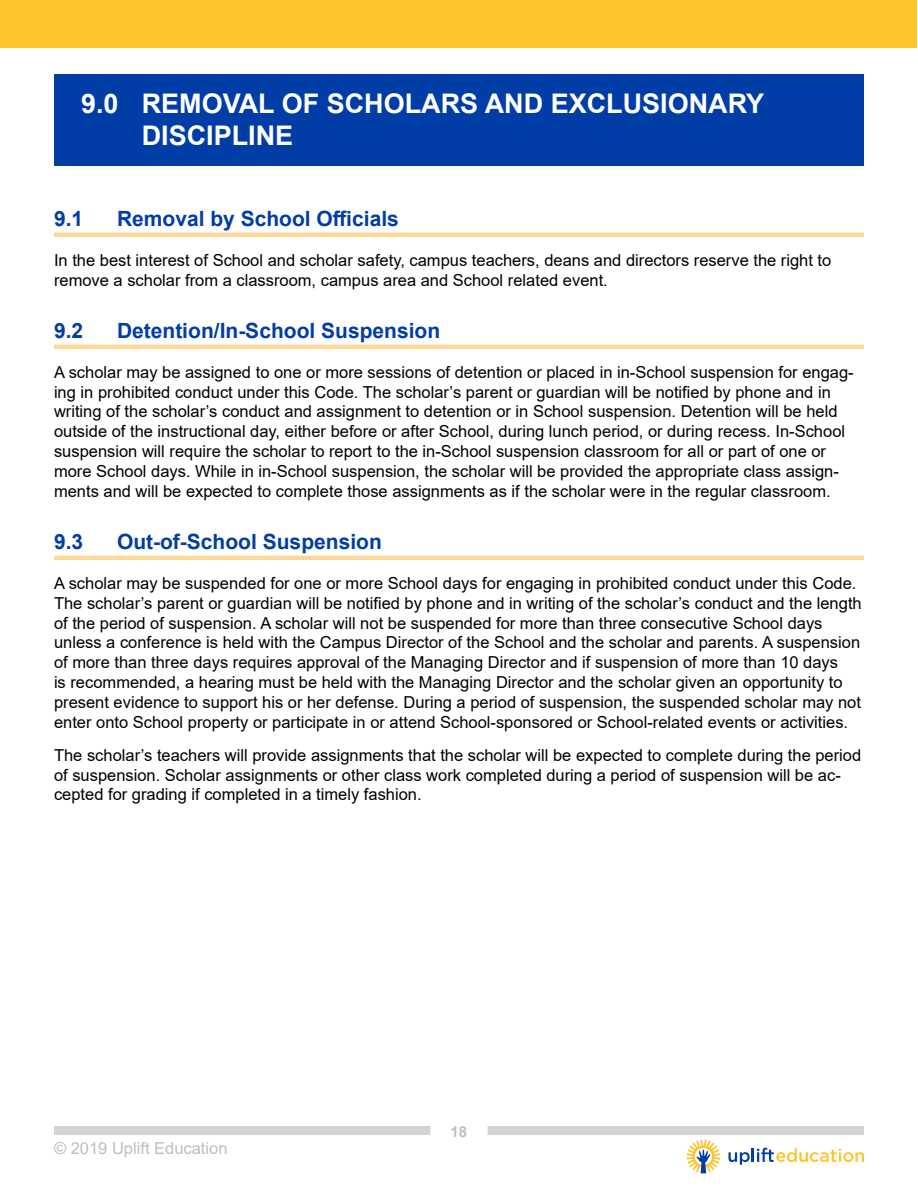
<style>
.page{position:relative;width:918px;height:1188px;background:#fff}
.page>*{position:absolute;margin:0;border:0;box-sizing:border-box;transform-origin:0 0}
.t1{font:700 27px/32.4px "Arial";color:#fff}
.t2{font:700 21px "Arial";color:#003da6}
.t3{font:16.5px/19.8px "Arial";color:#000}
.t4{font:16.5px "Arial";color:#bcbec0}
.t5{font:700 15px "Arial";color:#bcbec0}
</style>
<div class="page">
<div style="left:54px;top:1126px;width:810px;height:9px;background:#d1d3d4"></div>
<div style="left:430px;top:1120px;width:58px;height:17px;background:#fff"></div>
<div style="left:0;top:0;width:917px;height:48px;background:#ffc52b"></div>
<svg style="left:729px;top:1148px;width:135px;height:17px"></svg>
<svg style="left:687px;top:1140px;width:33px;height:33px"></svg>
<div style="left:54px;top:74px;width:810px;height:92px;background:#003da6"></div>
<hr style="left:54px;top:233px;width:810px;height:4px;background:#ffd899">
<hr style="left:54px;top:345px;width:810px;height:4px;background:#ffd899">
<hr style="left:54px;top:556px;width:810px;height:4px;background:#ffd899">
<h1 class="t1" style="left:142px;top:87px;width:624px;text-indent:-61px">9.0 REMOVAL OF SCHOLARS AND EXCLUSIONARY<br>DISCIPLINE</h1>
<p class="t2" style="left:54px;top:204px;width:31px">9.1</p>
<p class="t2" style="left:117px;top:204px;width:283px">Removal by School Officials</p>
<p class="t3" style="left:54px;top:250px;width:779px">In the best interest of School and scholar safety, campus teachers, deans and directors reserve the right to remove a scholar from a classroom, campus area and School related event.</p>
<p class="t2" style="left:54px;top:316px;width:31px">9.2</p>
<p class="t2" style="left:117px;top:316px;width:325px">Detention/In-School Suspension</p>
<p class="t3" style="left:54px;top:362px;width:801px">A scholar may be assigned to one or more sessions of detention or placed in in-School suspension for engag&shy;ing in prohibited conduct under this Code. The scholar’s parent or guardian will be notified by phone and in writing of the scholar’s conduct and assignment to detention or in School suspension. Detention will be held outside of the instructional day, either before or after School, during lunch period, or during recess. In-School suspension will require the scholar to report to the in-School suspension classroom for all or part of one or more School days. While in in-School suspension, the scholar will be provided the appropriate class assign&shy;ments and will be expected to complete those assignments as if the scholar were in the regular classroom.</p>
<p class="t2" style="left:54px;top:527px;width:31px">9.3</p>
<p class="t2" style="left:117px;top:527px;width:266px">Out-of-School Suspension</p>
<p class="t3" style="left:54px;top:573px;width:809px">A scholar may be suspended for one or more School days for engaging in prohibited conduct under this Code.<br>The scholar’s parent or guardian will be notified by phone and in writing of the scholar’s conduct and the length of the period of suspension. A scholar will not be suspended for more than three consecutive School days unless a conference is held with the Campus Director of the School and the scholar and parents. A suspension of more than three days requires approval of the Managing Director and if suspension of more than 10 days<br>is recommended, a hearing must be held with the Managing Director and the scholar given an opportunity to present evidence to support his or her defense. During a period of suspension, the suspended scholar may not enter onto School property or participate in or attend School-sponsored or School-related events or activities.</p>
<p class="t3" style="left:54px;top:745px;width:809px">The scholar’s teachers will provide assignments that the scholar will be expected to complete during the period of suspension. Scholar assignments or other class work completed during a period of suspension will be ac&shy;cepted for grading if completed in a timely fashion.</p>
<p class="t4" style="left:54px;top:1137px;width:175px">© 2019 Uplift Education</p>
<p class="t5" style="left:451px;top:1121px;width:18px">18</p>
</div>
